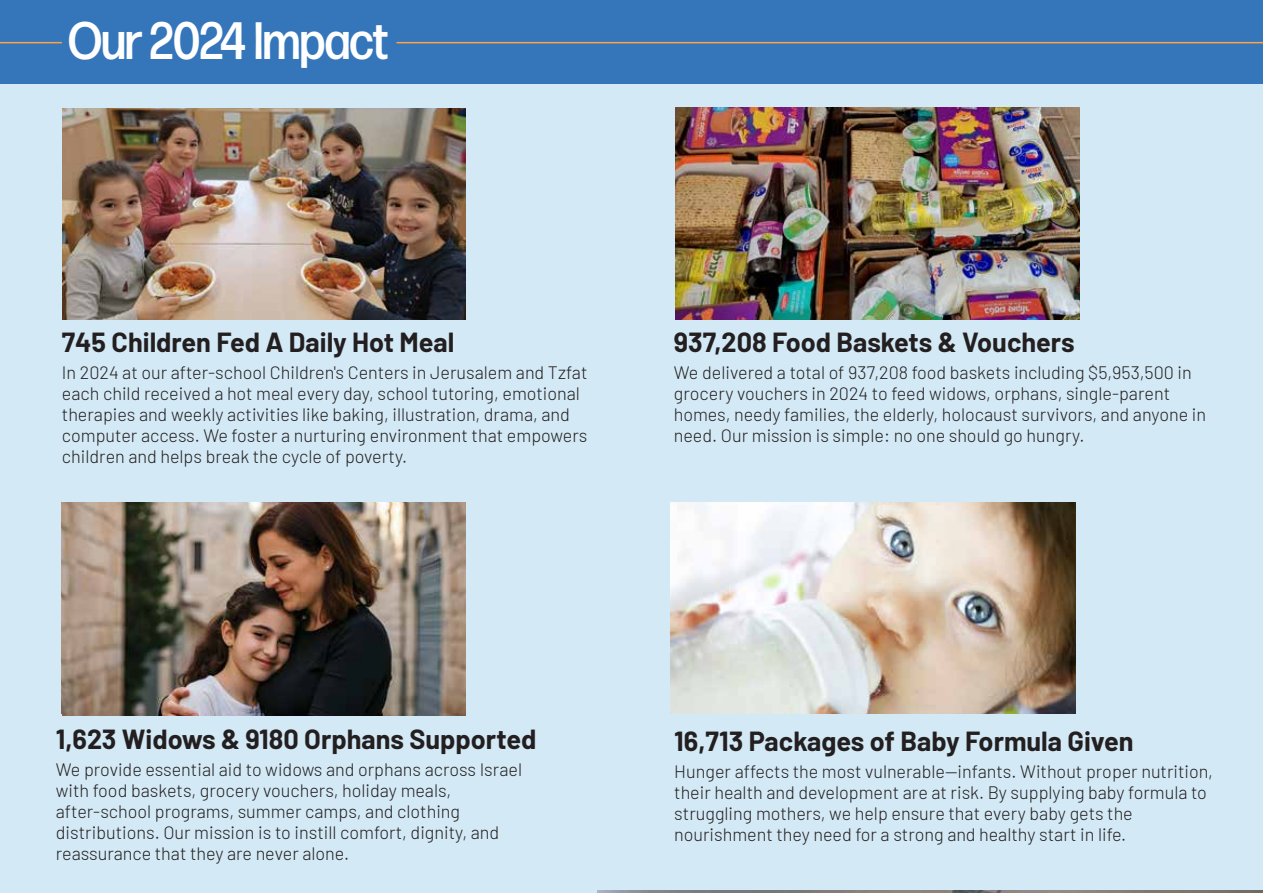
<style>
.page{position:relative;width:1263px;height:893px;background:#d3e9f5}
.page>*{position:absolute;margin:0;border:0;box-sizing:border-box;transform-origin:0 0}
.t1{font:500 52.5px "Forma DJR Display";color:#fff;scale:.89 1}
.t2{font:700 27px "Barlow";color:#231f20}
.t3{font:300 18px/21px "Barlow";color:#231f20}
</style>
<div class="page">
<img style="left:597px;top:891px;width:666px;height:2px">
<img style="left:676px;top:108px;width:403px;height:211px">
<img style="left:671px;top:502px;width:405px;height:211px">
<img style="left:62px;top:504px;width:404px;height:211px">
<img style="left:62px;top:108px;width:404px;height:212px">
<div style="left:0;top:0;width:1263px;height:83px;background:#3576bb"></div>
<hr style="left:396px;top:42px;width:867px;height:1px;background:#faa542">
<hr style="left:0;top:42px;width:62px;height:1px;background:#faa542">
<h1 class="t1" style="left:68px;top:8px;width:361px">Our 2024 Impact</h1>
<h2 class="t2" style="left:62px;top:322px;width:394px">745 Children Fed A Daily Hot Meal</h2>
<p class="t3" style="left:62px;top:361px;width:527px">In 2024 at our after-school Children's Centers in Jerusalem and Tzfat each child received a hot meal every day, school tutoring, emotional therapies and weekly activities like baking, illustration, drama, and computer access. We foster a nurturing environment that empowers children and helps break the cycle of poverty.</p>
<h2 class="t2" style="left:674px;top:322px;width:402px">937,208 Food Baskets &amp; Vouchers</h2>
<p class="t3" style="left:674px;top:361px;width:534px">We delivered a total of 937,208 food baskets including $5,953,500 in grocery vouchers in 2024 to feed widows, orphans, single-parent homes, needy families, the elderly, holocaust survivors, and anyone in need. Our mission is simple: no one should go hungry.</p>
<h2 class="t2" style="left:56px;top:719px;width:482px">1,623 Widows &amp; 9180 Orphans Supported</h2>
<p class="t3" style="left:56px;top:757px;width:468px">We provide essential aid to widows and orphans across Israel with food baskets, grocery vouchers, holiday meals, after-school programs, summer camps, and clothing distributions. Our mission is to instill comfort, dignity, and reassurance that they are never alone.</p>
<h2 class="t2" style="left:674px;top:722px;width:461px">16,713 Packages of Baby Formula Given</h2>
<p class="t3" style="left:674px;top:760px;width:540px">Hunger affects the most vulnerable—infants. Without proper nutrition, their health and development are at risk. By supplying baby formula to struggling mothers, we help ensure that every baby gets the nourishment they need for a strong and healthy start in life.</p>
</div>
